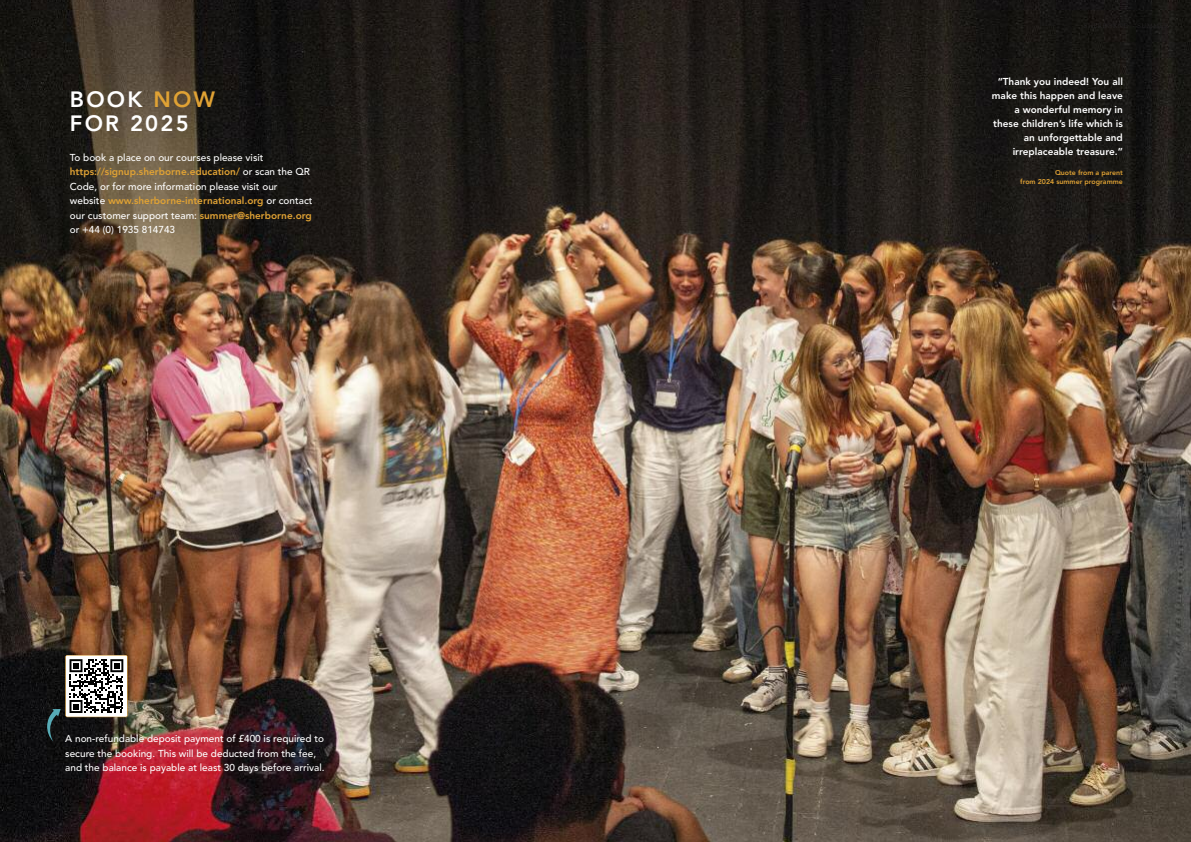
<style>
.page{position:relative;width:1191px;height:842px;background:#fff}
.page>*{position:absolute;margin:0;border:0;box-sizing:border-box;transform-origin:0 0}
.t1{font:800 22px/24px "Avenir";letter-spacing:.1em;color:#fff}
.t2{font:500 10px/14.5px "Avenir";color:#fff}
.t3{font:800 10px/14px "Avenir";color:#fff;text-align:right}
.t4{font:800 7px/9px "Avenir";color:#e0a234;text-align:right}
.s1{color:#e0a234}
.s2{font-weight:800;color:#e0a234}
</style>
<div class="page">
<img style="left:0;top:0;width:1191px;height:842px">
<div style="left:66px;top:655px;width:61px;height:62px;background:#fff"></div>
<div style="left:65px;top:655px;width:63px;height:62px;border:1px solid #e0a234;border-radius:2px"></div>
<svg style="left:44px;top:709px;width:17px;height:32px"></svg>
<svg style="left:70px;top:659px;width:53px;height:85px"></svg>
<h1 class="t1" style="left:70px;top:87px;width:147px">BOOK <span class="s1">NOW<br></span>FOR 2025</h1>
<p class="t2" style="left:70px;top:150px;width:244px">To book a place on our courses please visit <span class="s2">https://signup.sherborne.education/</span> or scan the QR Code, or for more information please visit our website <span class="s2">www.sherborne-international.org</span> or contact our customer support team: <span class="s2">summer@sherborne.org </span>or +44 (0) 1935 814743</p>
<p class="t2" style="left:65px;top:731px;width:261px">A non-refundable deposit payment of £400 is required to secure the booking. This will be deducted from the fee, and the balance is payable at least 30 days before arrival.</p>
<p class="t3" style="left:992px;top:74px;width:132px">“Thank you indeed! You all make this happen and leave a wonderful memory in these children’s life which is an unforgettable and irreplaceable treasure.”</p>
<p class="t4" style="left:1020px;top:168px;width:104px">Quote from a parent<br>from 2024 summer programme</p>
</div>
